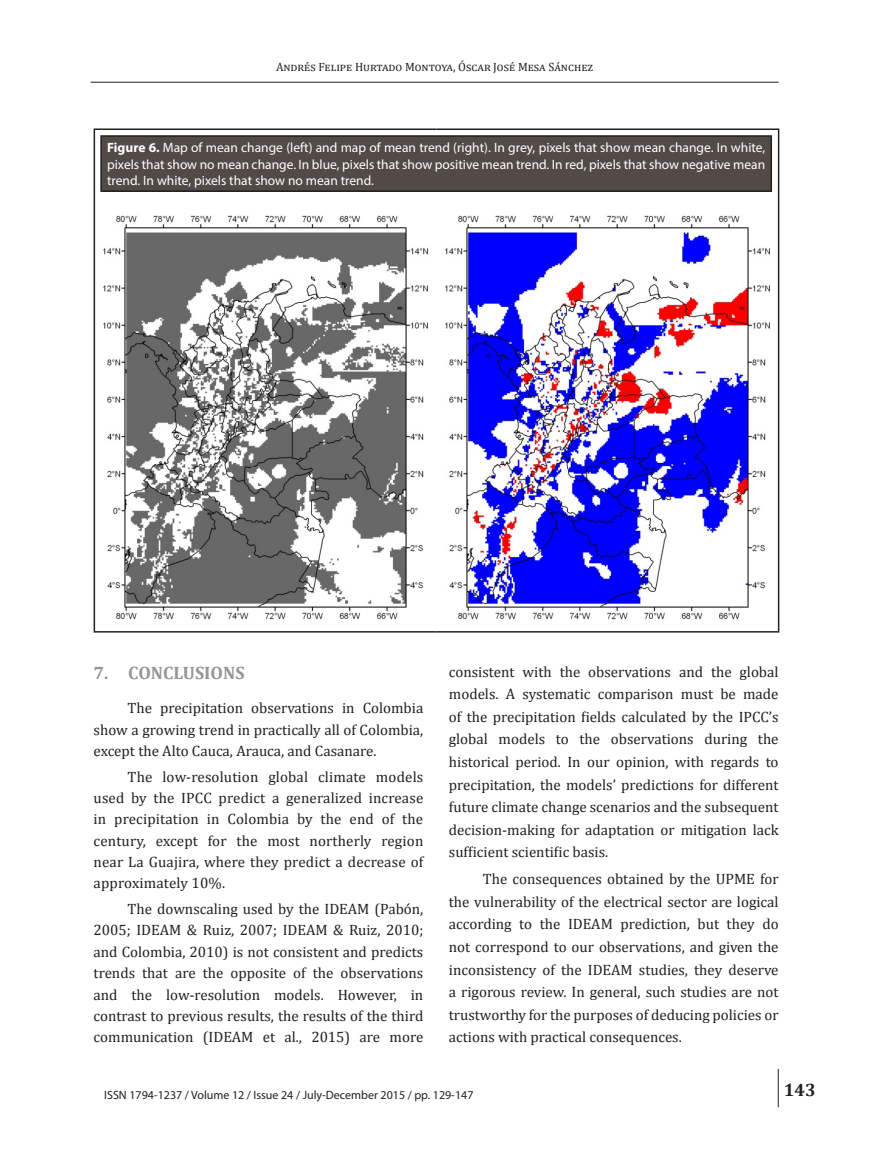
<style>
.page{position:relative;width:885px;height:1170px;background:#fff}
.page>*{position:absolute;margin:0;border:0;box-sizing:border-box;transform-origin:0 0}
.Título_sección{font:700 18px "Cambria";color:#939598}
.t1{font:700 18px "Cambria";color:#231f20}
.Cuerpo_de_texto{font:15px/22.6px "Cambria";color:#231f20;text-align:justify}
.Descripción_imagen{font:13.5px/16.5px "Myriad Pro";color:#fff;text-align:justify}
.t2{font:12px "Myriad Pro";color:#231f20}
.t3{font:12px "Cambria";color:#231f20}
.s1{font-weight:700}
</style>
<div class="page">
<hr style="left:91px;top:82px;width:687px;height:1px;background:#231f20">
<hr style="left:777px;top:1068px;width:1px;height:39px;background:#231f20">
<hr style="left:94px;top:128px;width:342px;height:2px;background:#231f20">
<hr style="left:94px;top:130px;width:1px;height:68px;background:#231f20">
<hr style="left:436px;top:128px;width:343px;height:2px;background:#231f20">
<hr style="left:777px;top:130px;width:2px;height:68px;background:#231f20">
<hr style="left:94px;top:198px;width:1px;height:433px;background:#231f20">
<hr style="left:777px;top:198px;width:2px;height:433px;background:#231f20">
<hr style="left:94px;top:631px;width:342px;height:1px;background:#231f20">
<hr style="left:436px;top:631px;width:343px;height:1px;background:#231f20">
<div style="left:101px;top:136px;width:670px;height:55px;background:#524a47"></div>
<hr style="left:100px;top:135px;width:672px;height:2px;background:#231f20">
<hr style="left:100px;top:137px;width:2px;height:53px;background:#231f20">
<hr style="left:770px;top:137px;width:2px;height:53px;background:#231f20">
<hr style="left:100px;top:190px;width:672px;height:2px;background:#231f20">
<img style="left:103px;top:215px;width:325px;height:405px">
<img style="left:445px;top:215px;width:325px;height:405px">
<p class="t3" style="left:276px;top:59px;width:319px">Andrés Felipe Hurtado Montoya, Óscar José Mesa Sánchez</p>
<p class="Descripción_imagen" style="left:107px;top:139px;width:659px"><span class="s1">Figure 6.</span> Map of mean change (left) and map of mean trend (right). In grey, pixels that show mean change. In white, pixels that show no mean change. In blue, pixels that show positive mean trend. In red, pixels that show negative mean trend. In white, pixels that show no mean trend.</p>
<p class="Título_sección" style="left:94px;top:660px;width:152px">7. CONCLUSIONS</p>
<p class="Cuerpo_de_texto" style="left:94px;top:697px;width:331px;line-height:21.3px;text-indent:34px">The precipitation observations in Colombia show a growing trend in practically all of Colombia, except the Alto Cauca, Arauca, and Casanare.</p>
<p class="Cuerpo_de_texto" style="left:94px;top:765px;width:331px;line-height:21.3px;text-indent:34px">The low-resolution global climate models used by the IPCC predict a generalized increase in precipitation in Colombia by the end of the century, except for the most northerly region near La Guajira, where they predict a decrease of approximately 10%.</p>
<p class="Cuerpo_de_texto" style="left:94px;top:898px;width:331px;line-height:21.3px;text-indent:34px">The downscaling used by the IDEAM (Pabón, 2005; IDEAM &amp; Ruiz, 2007; IDEAM &amp; Ruiz, 2010; and Colombia, 2010) is not consistent and predicts trends that are the opposite of the observations and the low-resolution models. However, in contrast to previous results, the results of the third communication (IDEAM et al., 2015) are more</p>
<p class="Cuerpo_de_texto" style="left:449px;top:660px;width:331px">consistent with the observations and the global models. A systematic comparison must be made of the precipitation fields calculated by the IPCC’s global models to the observations during the historical period. In our opinion, with regards to precipitation, the models’ predictions for different future climate change scenarios and the subsequent decision-making for adaptation or mitigation lack sufficient scientific basis.</p>
<p class="Cuerpo_de_texto" style="left:449px;top:867px;width:331px;text-indent:34px">The consequences obtained by the UPME for the vulnerability of the electrical sector are logical according to the IDEAM prediction, but they do not correspond to our observations, and given the inconsistency of the IDEAM studies, they deserve a rigorous review. In general, such studies are not trustworthy for the purposes of deducing policies or actions with practical consequences.</p>
<p class="t2" style="left:104px;top:1087px;width:371px">ISSN 1794-1237 / Volume 12 / Issue 24 / July-December 2015 / pp. 129-147</p>
<p class="t1" style="left:783px;top:1076px;width:33px">143</p>
</div>
